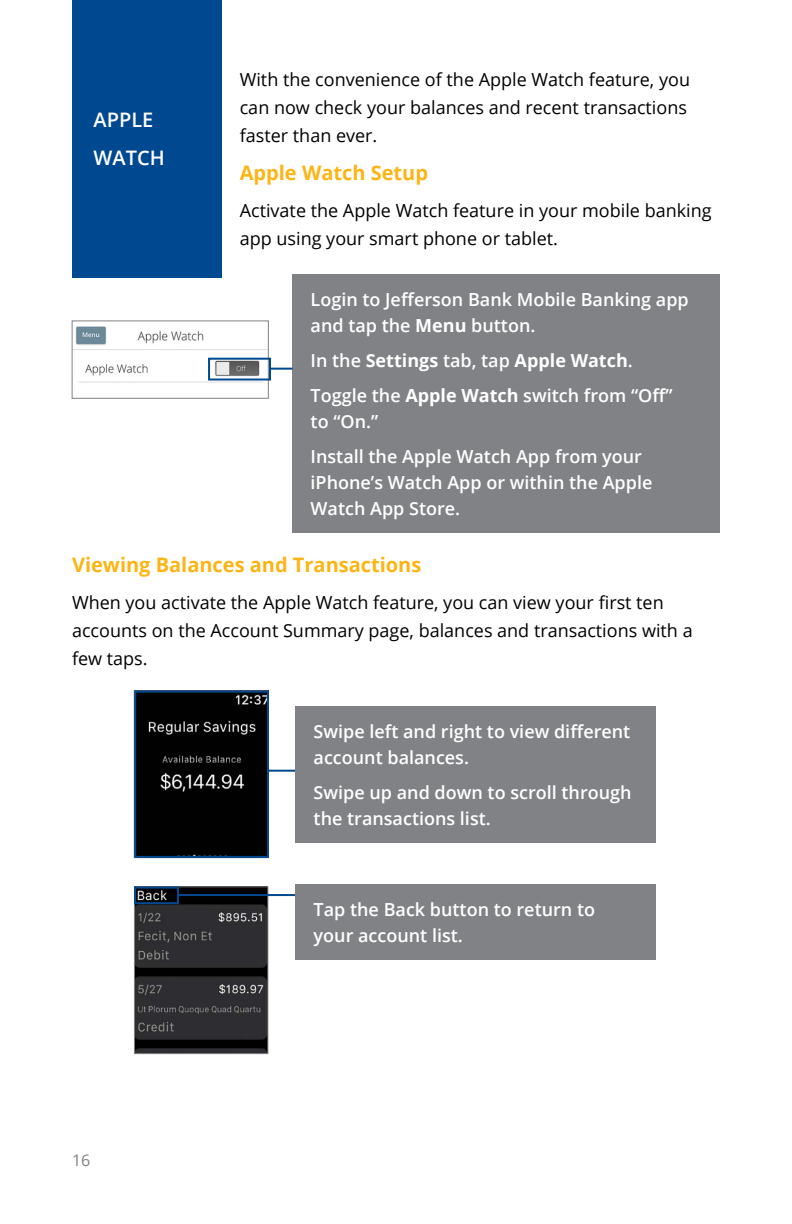
<style>
.page{position:relative;width:792px;height:1224px;background:#fff}
.page>*{position:absolute;margin:0;border:0;box-sizing:border-box;transform-origin:0 0}
.t1{font:700 20px "Open Sans";color:#fcb515}
.t2{font:600 20px/38px "Open Sans";color:#fff}
.t3{font:18.4px "Open Sans";color:#fff}
.t4{font:600 18px/26px "Open Sans";color:#fff}
.t5{font:18px/28px "Open Sans";color:#000}
.t6{font:17.2px "Open Sans";color:#fff}
.t7{font:16px "Open Sans";color:#000}
.s1{font-weight:700}
.s2{font-weight:400;font-size:18.4px}
</style>
<div class="page">
<img style="left:136px;top:889px;width:130px;height:163px">
<div style="left:134px;top:887px;width:134px;height:167px;border:1px solid #808285"></div>
<img style="left:137px;top:694px;width:129px;height:161px">
<div style="left:72px;top:0;width:150px;height:278px;background:#004990"></div>
<div style="left:293px;top:274px;width:427px;height:259px;background:#808285"></div>
<img style="left:74px;top:326px;width:192px;height:57px">
<div style="left:208px;top:358px;width:63px;height:23px;border:2px solid #004990"></div>
<hr style="left:271px;top:368px;width:22px;height:2px;background:#004990">
<div style="left:134px;top:691px;width:135px;height:167px;border:2px solid #004990"></div>
<hr style="left:269px;top:770px;width:45px;height:2px;background:#004990">
<div style="left:134px;top:887px;width:45px;height:17px;border:2px solid #004990"></div>
<hr style="left:179px;top:894px;width:126px;height:2px;background:#004990">
<div style="left:296px;top:706px;width:360px;height:137px;background:#808285"></div>
<div style="left:296px;top:884px;width:360px;height:76px;background:#808285"></div>
<p class="t2" style="left:94px;top:101px;width:73px">APPLE<br>WATCH</p>
<p class="t5" style="left:240px;top:65px;width:452px">With the convenience of the Apple Watch feature, you can now check your balances and recent transactions faster than ever.</p>
<p class="t1" style="left:240px;top:158px;width:190px">Apple Watch Setup</p>
<p class="t5" style="left:240px;top:196px;width:473px">Activate the Apple Watch feature in your mobile banking app using your smart phone or tablet.</p>
<p class="t4" style="left:311px;top:286px;width:380px">Login to Jefferson Bank Mobile Banking app and tap the <span class="s1">Menu</span> button.</p>
<p class="t4" style="left:311px;top:343px;width:363px;line-height:35px">In the <span class="s1">Settings</span> tab, tap <span class="s1">Apple Watch</span>.<br>Toggle the <span class="s1">Apple Watch</span> switch from “Off”</p>
<p class="t4" style="left:311px;top:404px;width:333px;line-height:35px">to “On.”<br>Install the Apple Watch App from your</p>
<p class="t4" style="left:311px;top:469px;width:343px">iPhone’s Watch App or within the Apple<br>Watch App Store.</p>
<p class="t1" style="left:72px;top:551px;width:351px">Viewing Balances and Transactions</p>
<p class="t5" style="left:72px;top:588px;width:622px">When you activate the Apple Watch feature, you can view your first ten accounts on the Account Summary page, balances and transactions with a few taps.</p>
<p class="t4" style="left:314px;top:718px;width:318px">Swipe left and right to view different account balances.</p>
<p class="t4" style="left:314px;top:779px;width:320px">Swipe up and down to scroll through</p>
<p class="t4" style="left:296px;top:805px;width:197px"><span class="s2">1</span> the transactions list.</p>
<p class="t3" style="left:331px;top:807px;width:12px">2</p>
<p class="t3" style="left:366px;top:807px;width:12px">3</p>
<p class="t3" style="left:401px;top:807px;width:12px">4</p>
<p class="t3" style="left:437px;top:807px;width:12px">5</p>
<p class="t3" style="left:472px;top:807px;width:12px">6</p>
<p class="t7" style="left:72px;top:1149px;width:20px">16</p>
<p class="t4" style="left:314px;top:896px;width:283px">Tap the Back button to return to your account list.</p>
<p class="t6" style="left:333px;top:901px;width:13px">B</p>
<p class="t6" style="left:368px;top:901px;width:12px">C</p>
<p class="t6" style="left:403px;top:901px;width:14px">D</p>
<p class="t6" style="left:439px;top:901px;width:11px">E</p>
<p class="t6" style="left:474px;top:901px;width:10px">F</p>
<p class="t6" style="left:508px;top:901px;width:14px">G</p>
<p class="t6" style="left:543px;top:901px;width:14px">H</p>
<p class="t6" style="left:582px;top:902px;width:6px">I</p>
<p class="t6" style="left:333px;top:932px;width:10px">L</p>
<p class="t6" style="left:366px;top:932px;width:51px">M N</p>
<p class="t6" style="left:438px;top:932px;width:15px">O</p>
</div>
